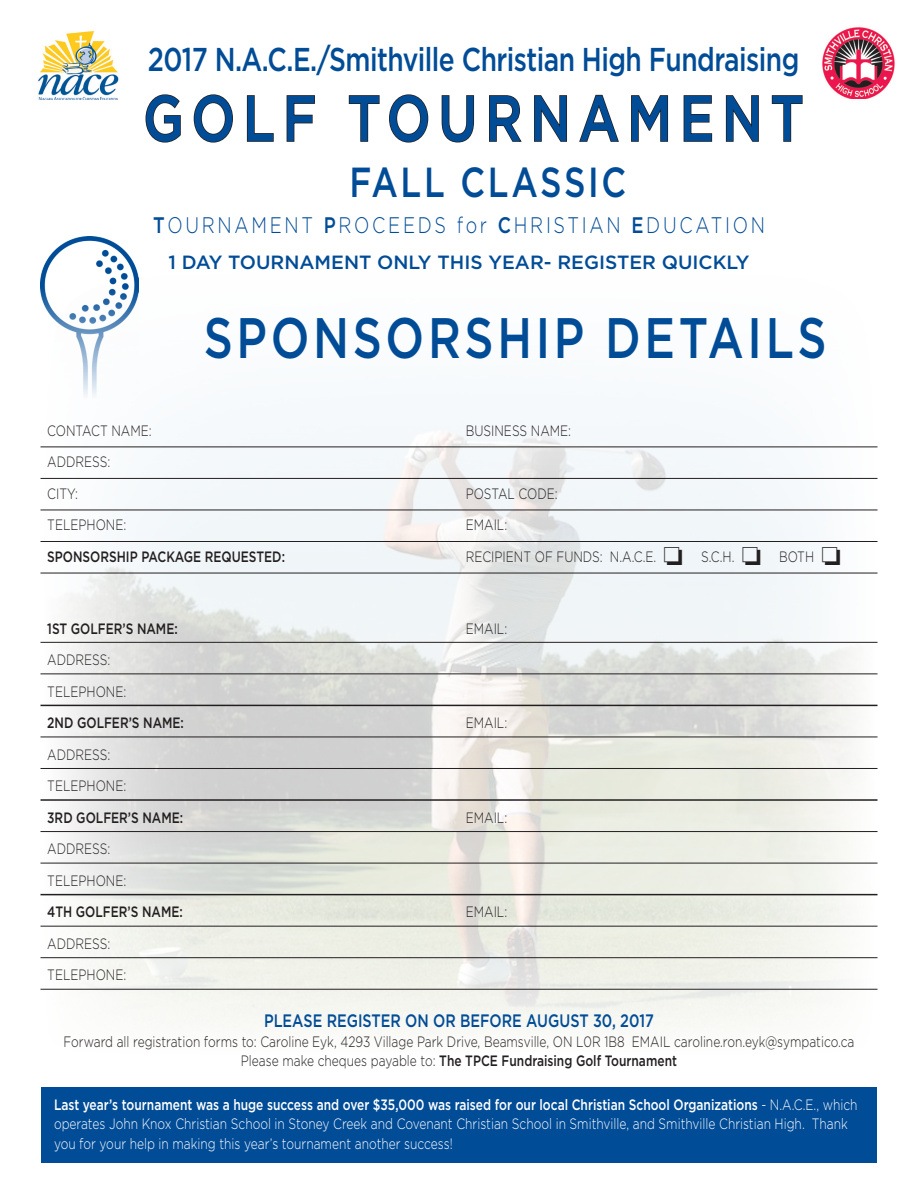
<style>
.page{position:relative;width:918px;height:1188px;background:#fff}
.page>*{position:absolute;margin:0;border:0;box-sizing:border-box;transform-origin:0 0}
.t1{font:500 64.5px "Gotham";letter-spacing:.15em;color:#004c97;scale:.8 1}
.t2{font:500 57px "Gotham";letter-spacing:.08em;color:#004c97;scale:.8 1}
.t3{font:500 42px "Gotham";letter-spacing:.08em;color:#004c97;scale:.8 1}
.t4{font:500 33px "Gotham";letter-spacing:-.02em;color:#004c97;scale:.8 1}
.t5{font:300 22.5px "Gotham";letter-spacing:.15em;color:#004c97;scale:.8 1}
.t6{font:500 19.2px "Gotham";color:#004c97}
.t7{font:500 18px "Gotham";color:#004c97;scale:.8 1}
.t8{font:300 15px/19.5px "Gotham";color:#231f20;text-align:center;scale:.8 1}
.t9{font:300 15px/19.5px "Gotham";color:#fff;scale:.8 1}
.t10{font:500 15px "Gotham";color:#231f20;scale:.8 1}
.s1{font-weight:500}
</style>
<div class="page">
<img style="left:42px;top:275px;width:835px;height:758px">
<hr style="left:40px;top:674px;width:838px;height:1px;background:#231f20">
<hr style="left:40px;top:642px;width:838px;height:1px;background:#231f20">
<hr style="left:40px;top:705px;width:838px;height:1px;background:#231f20">
<hr style="left:40px;top:737px;width:838px;height:1px;background:#231f20">
<hr style="left:40px;top:768px;width:838px;height:1px;background:#231f20">
<hr style="left:40px;top:799px;width:838px;height:2px;background:#231f20">
<hr style="left:40px;top:831px;width:838px;height:1px;background:#231f20">
<hr style="left:40px;top:863px;width:838px;height:1px;background:#231f20">
<hr style="left:40px;top:894px;width:838px;height:1px;background:#231f20">
<hr style="left:40px;top:926px;width:838px;height:1px;background:#231f20">
<hr style="left:40px;top:957px;width:838px;height:1px;background:#231f20">
<hr style="left:40px;top:989px;width:838px;height:1px;background:#231f20">
<hr style="left:40px;top:447px;width:838px;height:1px;background:#231f20">
<hr style="left:40px;top:478px;width:838px;height:1px;background:#231f20">
<hr style="left:40px;top:510px;width:838px;height:1px;background:#231f20">
<hr style="left:40px;top:541px;width:838px;height:1px;background:#231f20">
<hr style="left:40px;top:573px;width:838px;height:1px;background:#231f20">
<div style="left:41px;top:1087px;width:836px;height:76px;background:#004c97"></div>
<svg style="left:145px;top:94px;width:36px;height:49px"></svg>
<svg style="left:193px;top:94px;width:40px;height:49px"></svg>
<svg style="left:246px;top:95px;width:28px;height:47px"></svg>
<svg style="left:286px;top:95px;width:29px;height:47px"></svg>
<svg style="left:348px;top:95px;width:32px;height:47px"></svg>
<svg style="left:389px;top:94px;width:40px;height:49px"></svg>
<svg style="left:441px;top:95px;width:33px;height:48px"></svg>
<svg style="left:489px;top:95px;width:33px;height:47px"></svg>
<svg style="left:534px;top:95px;width:33px;height:47px"></svg>
<svg style="left:579px;top:94px;width:40px;height:48px"></svg>
<svg style="left:631px;top:95px;width:38px;height:47px"></svg>
<svg style="left:683px;top:95px;width:30px;height:47px"></svg>
<svg style="left:725px;top:95px;width:34px;height:47px"></svg>
<svg style="left:771px;top:95px;width:32px;height:47px"></svg>
<img style="left:38px;top:31px;width:81px;height:69px">
<img style="left:822px;top:27px;width:73px;height:72px">
<img style="left:41px;top:236px;width:97px;height:174px">
<p class="t4" style="left:148px;top:40px;width:816px">2017 N.A.C.E./Smithville Christian High Fundraising</p>
<p class="t1" style="left:143px;top:82px;width:827px">GOLF TOURNAMENT</p>
<p class="t3" style="left:349px;top:158px;width:348px">FALL CLASSIC</p>
<p class="t5" style="left:153px;top:212px;width:766px"><span class="s1">T</span>OURNAMENT <span class="s1">P</span>ROCEEDS for <span class="s1">C</span>HRISTIAN <span class="s1">E</span>DUCATION</p>
<p class="t6" style="left:168px;top:251px;width:583px">1 DAY TOURNAMENT ONLY THIS YEAR- REGISTER QUICKLY</p>
<p class="t2" style="left:204px;top:306px;width:780px">SPONSORSHIP DETAILS</p>
<p class="t8" style="left:47px;top:421px;width:132px">CONTACT NAME:</p>
<p class="t8" style="left:466px;top:421px;width:133px">BUSINESS NAME:</p>
<p class="t8" style="left:47px;top:452px;width:80px">ADDRESS:</p>
<p class="t8" style="left:47px;top:484px;width:40px">CITY:</p>
<p class="t8" style="left:466px;top:484px;width:116px">POSTAL CODE:</p>
<p class="t8" style="left:47px;top:515px;width:100px">TELEPHONE:</p>
<p class="t8" style="left:466px;top:515px;width:53px">EMAIL:</p>
<p class="t10" style="left:47px;top:548px;width:299px">SPONSORSHIP PACKAGE REQUESTED:</p>
<p class="t8" style="left:466px;top:547px;width:470px">RECIPIENT OF FUNDS: N.A.C.E. ❏ S.C.H. ❏ BOTH ❏</p>
<p class="t10" style="left:47px;top:620px;width:165px">1ST GOLFER’S NAME:</p>
<p class="t8" style="left:466px;top:618px;width:53px">EMAIL:</p>
<p class="t8" style="left:47px;top:650px;width:80px">ADDRESS:</p>
<p class="t8" style="left:47px;top:681px;width:100px">TELEPHONE:</p>
<p class="t10" style="left:47px;top:714px;width:172px">2ND GOLFER’S NAME:</p>
<p class="t8" style="left:466px;top:713px;width:53px">EMAIL:</p>
<p class="t8" style="left:47px;top:744px;width:80px">ADDRESS:</p>
<p class="t8" style="left:47px;top:776px;width:100px">TELEPHONE:</p>
<p class="t10" style="left:47px;top:809px;width:171px">3RD GOLFER’S NAME:</p>
<p class="t8" style="left:466px;top:807px;width:53px">EMAIL:</p>
<p class="t8" style="left:47px;top:839px;width:80px">ADDRESS:</p>
<p class="t8" style="left:47px;top:870px;width:100px">TELEPHONE:</p>
<p class="t10" style="left:47px;top:903px;width:171px">4TH GOLFER’S NAME:</p>
<p class="t8" style="left:466px;top:902px;width:53px">EMAIL:</p>
<p class="t8" style="left:47px;top:933px;width:80px">ADDRESS:</p>
<p class="t8" style="left:47px;top:965px;width:100px">TELEPHONE:</p>
<p class="t7" style="left:264px;top:1011px;width:489px">PLEASE REGISTER ON OR BEFORE AUGUST 30, 2017</p>
<p class="t8" style="left:64px;top:1032px;width:990px">Forward all registration forms to: Caroline Eyk, 4293 Village Park Drive, Beamsville, ON L0R 1B8 EMAIL caroline.ron.eyk@sympatico.ca<br>Please make cheques payable to: <span class="s1">The TPCE Fundraising Golf Tournament</span></p>
<p class="t9" style="left:54px;top:1094px;width:1006px"><span class="s1">Last year’s tournament was a huge success and over $35,000 was raised for our local Christian School Organizations</span> - N.A.C.E., which operates John Knox Christian School in Stoney Creek and Covenant Christian School in Smithville, and Smithville Christian High. Thank you for your help in making this year’s tournament another success!</p>
</div>
